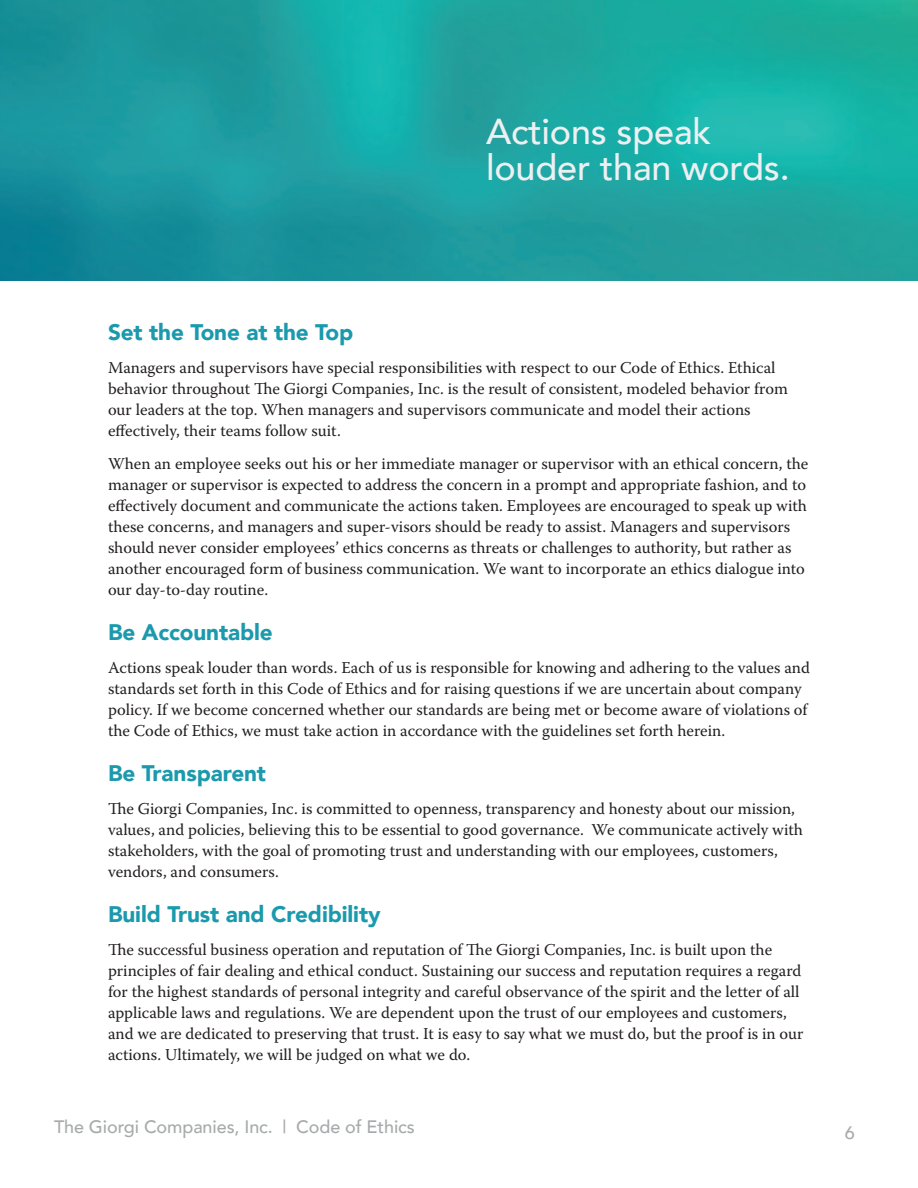
<style>
.page{position:relative;width:918px;height:1188px;background:#fff}
.page>*{position:absolute;margin:0;border:0;box-sizing:border-box;transform-origin:0 0}
.t1{font:500 36px/36px "Avenir";letter-spacing:-.005em;color:#edeff0}
.t2{font:900 22.5px "Avenir";letter-spacing:-.005em;color:#1b99ad}
.t3{font:500 18px "Avenir";letter-spacing:-.005em;color:#a7aaab}
.t4{font:16.5px/21px "Warnock Pro";color:#231f20}
</style>
<div class="page">
<img style="left:0;top:0;width:918px;height:281px">
<h1 class="t1" style="left:486px;top:112px;width:305px">Actions speak louder than words.</h1>
<h2 class="t2" style="left:108px;top:313px;width:247px">Set the Tone at the Top</h2>
<p class="t4" style="left:108px;top:357px;width:682px">Managers and supervisors have special responsibilities with respect to our Code of Ethics. Ethical behavior throughout The Giorgi Companies, Inc. is the result of consistent, modeled behavior from our leaders at the top. When managers and supervisors communicate and model their actions effectively, their teams follow suit.</p>
<p class="t4" style="left:108px;top:453px;width:702px">When an employee seeks out his or her immediate manager or supervisor with an ethical concern, the manager or supervisor is expected to address the concern in a prompt and appropriate fashion, and to effectively document and communicate the actions taken. Employees are encouraged to speak up with these concerns, and managers and super-visors should be ready to assist. Managers and supervisors should never consider employees’ ethics concerns as threats or challenges to authority, but rather as another encouraged form of business communication. We want to incorporate an ethics dialogue into our day-to-day routine.</p>
<h2 class="t2" style="left:108px;top:613px;width:166px">Be Accountable</h2>
<p class="t4" style="left:108px;top:657px;width:704px">Actions speak louder than words. Each of us is responsible for knowing and adhering to the values and standards set forth in this Code of Ethics and for raising questions if we are uncertain about company policy. If we become concerned whether our standards are being met or become aware of violations of the Code of Ethics, we must take action in accordance with the guidelines set forth herein.</p>
<h2 class="t2" style="left:108px;top:754px;width:160px">Be Transparent</h2>
<p class="t4" style="left:108px;top:798px;width:696px">The Giorgi Companies, Inc. is committed to openness, transparency and honesty about our mission, values, and policies, believing this to be essential to good governance. We communicate actively with stakeholders, with the goal of promoting trust and understanding with our employees, customers, vendors, and consumers.</p>
<h2 class="t2" style="left:108px;top:895px;width:274px">Build Trust and Credibility</h2>
<p class="t4" style="left:108px;top:939px;width:697px">The successful business operation and reputation of The Giorgi Companies, Inc. is built upon the principles of fair dealing and ethical conduct. Sustaining our success and reputation requires a regard for the highest standards of personal integrity and careful observance of the spirit and the letter of all applicable laws and regulations. We are dependent upon the trust of our employees and customers, and we are dedicated to preserving that trust. It is easy to say what we must do, but the proof is in our actions. Ultimately, we will be judged on what we do.</p>
<p class="t3" style="left:54px;top:1111px;width:362px">The Giorgi Companies, Inc. | Code of Ethics</p>
<p class="t3" style="left:845px;top:1117px;width:12px">6</p>
</div>
